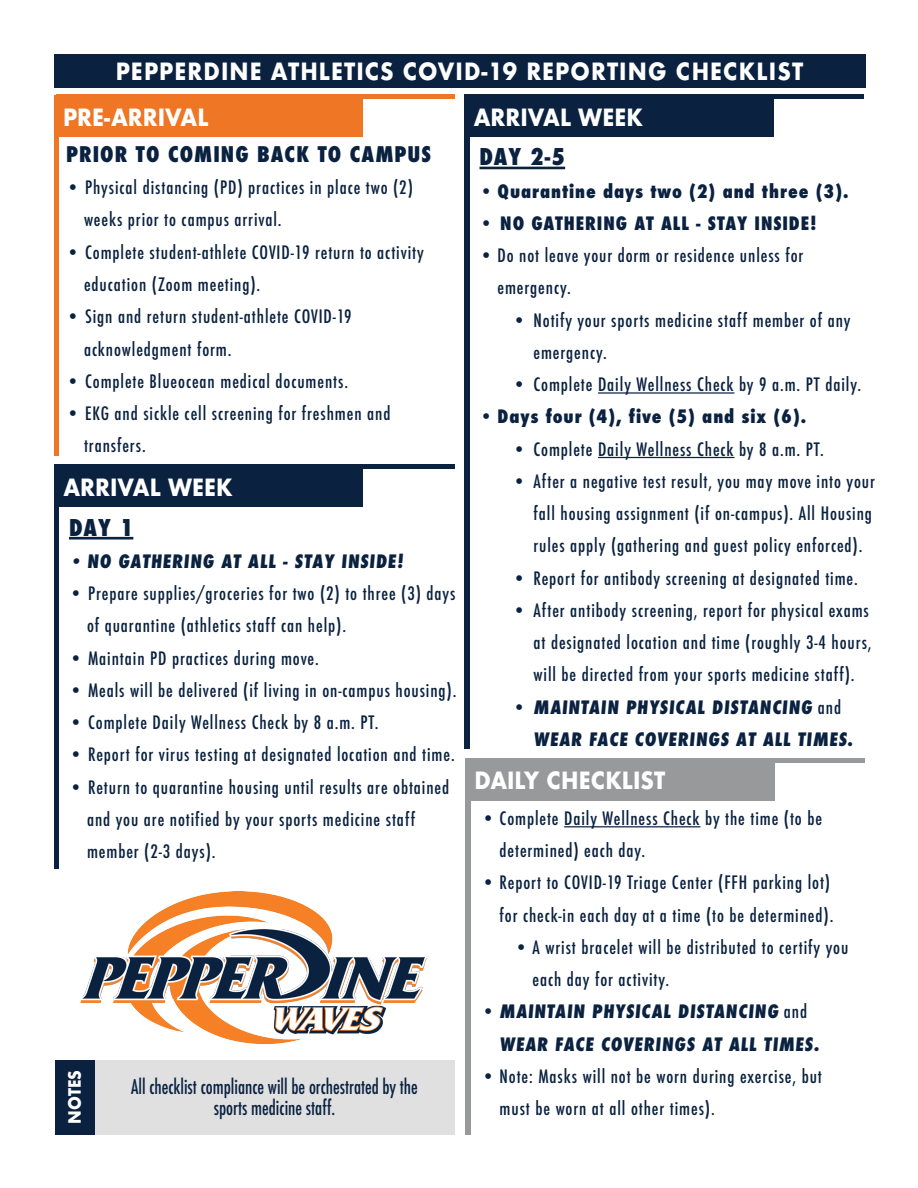
<style>
.page{position:relative;width:918px;height:1188px;background:#fff}
.page>*{position:absolute;margin:0;border:0;box-sizing:border-box;transform-origin:0 0}
.t1{font:700 23.1px "Futura";letter-spacing:.015em;color:#fff;scale:.91 1}
.t2{font:700 23.1px "Futura";letter-spacing:.05em;color:#fff;scale:.91 1}
.t3{font:800 condensed 22.5px "Futura";letter-spacing:.04em;color:#0a2240}
.t4{font:800 condensed 21px "Futura";letter-spacing:.05em;color:#0a2240}
.t5{font:500 condensed 19.8px/21.6px "Futura";color:#0a2240;text-align:center;scale:.91 1}
.t6{font:500 condensed 18px/32.2px "Futura";letter-spacing:.05em;color:#0a2240}
.t7{font:800 condensed 18px/32.2px "Futura";letter-spacing:.05em;color:#0a2240}
.t8{font:700 16.5px "Futura";color:#fff;scale:.91 1}
.s1{font-weight:500}
.s2{font-weight:800}
</style>
<div class="page">
<hr style="left:54px;top:95px;width:4px;height:361px;background:#ee7624">
<div style="left:56px;top:97px;width:307px;height:40px;background:#ee7624"></div>
<hr style="left:56px;top:95px;width:399px;height:4px;background:#ee7624">
<div style="left:54px;top:54px;width:811px;height:34px;background:#0a2240"></div>
<img style="left:80px;top:891px;width:347px;height:152px">
<hr style="left:69px;top:537px;width:64px;height:3px;background:#0a2240">
<hr style="left:55px;top:465px;width:4px;height:404px;background:#0a2240">
<div style="left:56px;top:467px;width:307px;height:40px;background:#0a2240"></div>
<hr style="left:56px;top:465px;width:399px;height:4px;background:#0a2240">
<hr style="left:564px;top:826px;width:136px;height:1px;background:#0a2240">
<div style="left:466px;top:758px;width:5px;height:376px;background:#97999b"></div>
<div style="left:467px;top:761px;width:307px;height:39px;background:#97999b"></div>
<hr style="left:466px;top:758px;width:399px;height:4px;background:#97999b">
<div style="left:94px;top:1060px;width:361px;height:74px;background:#e0e0e1"></div>
<div style="left:55px;top:1060px;width:39px;height:74px;background:#0a2240"></div>
<div style="left:465px;top:95px;width:5px;height:654px;background:#0a2240"></div>
<div style="left:466px;top:97px;width:307px;height:40px;background:#0a2240"></div>
<hr style="left:465px;top:95px;width:399px;height:4px;background:#0a2240">
<hr style="left:480px;top:167px;width:85px;height:2px;background:#0a2240">
<hr style="left:598px;top:392px;width:136px;height:2px;background:#0a2240">
<hr style="left:598px;top:457px;width:136px;height:1px;background:#0a2240">
<p class="t2" style="left:116px;top:54px;width:757px">PEPPERDINE ATHLETICS COVID-19 REPORTING CHECKLIST</p>
<p class="t1" style="left:63px;top:101px;width:161px">PRE-ARRIVAL</p>
<p class="t4" style="left:66px;top:140px;width:367px">PRIOR TO COMING BACK TO CAMPUS</p>
<p class="t6" style="left:84px;top:172px;width:330px;text-indent:-18px">• Physical distancing (PD) practices in place two (2) weeks prior to campus arrival.</p>
<p class="t6" style="left:84px;top:236px;width:341px;text-indent:-18px">• Complete student-athlete COVID-19 return to activity education (Zoom meeting).</p>
<p class="t6" style="left:84px;top:301px;width:269px;text-indent:-18px">• Sign and return student-athlete COVID-19 acknowledgment form.</p>
<p class="t6" style="left:66px;top:365px;width:284px">• Complete Blueocean medical documents.</p>
<p class="t6" style="left:84px;top:397px;width:308px;text-indent:-18px">• EKG and sickle cell screening for freshmen and transfers.</p>
<p class="t1" style="left:63px;top:470px;width:187px">ARRIVAL WEEK</p>
<p class="t3" style="left:69px;top:512px;width:66px">DAY 1</p>
<p class="t7" style="left:69px;top:545px;width:338px">• NO GATHERING AT ALL - STAY INSIDE!</p>
<p class="t6" style="left:87px;top:577px;width:370px;text-indent:-18px">• Prepare supplies/groceries for two (2) to three (3) days of quarantine (athletics staff can help).</p>
<p class="t6" style="left:69px;top:642px;width:251px">• Maintain PD practices during move.</p>
<p class="t6" style="left:69px;top:674px;width:389px">• Meals will be delivered (if living in on-campus housing).</p>
<p class="t6" style="left:69px;top:706px;width:311px">• Complete Daily Wellness Check by 8 a.m. PT.</p>
<p class="t6" style="left:69px;top:739px;width:387px">• Report for virus testing at designated location and time.</p>
<p class="t6" style="left:87px;top:771px;width:364px;text-indent:-18px">• Return to quarantine housing until results are obtained and you are notified by your sports medicine staff member (2-3 days).</p>
<p class="t8" style="left:63px;top:1124px;width:61px;rotate:-90deg">NOTES</p>
<p class="t5" style="left:131px;top:1076px;width:317px">All checklist compliance will be orchestrated by the sports medicine staff.</p>
<p class="t1" style="left:474px;top:101px;width:187px">ARRIVAL WEEK</p>
<p class="t3" style="left:480px;top:142px;width:87px">DAY 2-5</p>
<p class="t7" style="left:480px;top:175px;width:370px">• Quarantine days two (2) and three (3).</p>
<p class="t7" style="left:480px;top:207px;width:339px">• NO GATHERING AT ALL - STAY INSIDE!</p>
<p class="t6" style="left:498px;top:239px;width:307px;text-indent:-18px">• Do not leave your dorm or residence unless for emergency.</p>
<p class="t6" style="left:534px;top:304px;width:318px;text-indent:-21px">• Notify your sports medicine staff member of any emergency.</p>
<p class="t6" style="left:513px;top:368px;width:350px">• Complete Daily Wellness Check by 9 a.m. PT daily.</p>
<p class="t7" style="left:480px;top:401px;width:328px">• Days four (4), five (5) and six (6).</p>
<p class="t6" style="left:513px;top:433px;width:313px">• Complete Daily Wellness Check by 8 a.m. PT.</p>
<p class="t6" style="left:534px;top:465px;width:343px;text-indent:-21px">• After a negative test result, you may move into your fall housing assignment (if on-campus). All Housing rules apply (gathering and guest policy enforced).</p>
<p class="t6" style="left:513px;top:562px;width:347px">• Report for antibody screening at designated time.</p>
<p class="t6" style="left:534px;top:594px;width:340px;text-indent:-21px">• After antibody screening, report for physical exams at designated location and time (roughly 3-4 hours, will be directed from your sports medicine staff).</p>
<p class="t7" style="left:534px;top:691px;width:321px;text-indent:-21px"><span class="s1">•</span> MAINTAIN PHYSICAL DISTANCING <span class="s1">and<br></span>WEAR FACE COVERINGS AT ALL TIMES.</p>
<p class="t1" style="left:475px;top:764px;width:211px">DAILY CHECKLIST</p>
<p class="t6" style="left:500px;top:802px;width:324px;text-indent:-18px"><span class="s2">•</span> Complete Daily Wellness Check by the time (to be determined) each day.</p>
<p class="t6" style="left:482px;top:867px;width:353px;text-align:right"><span class="s2">•</span> Report to COVID-19 Triage Center (FFH parking lot) for check-in each day at a time (to be determined).</p>
<p class="t6" style="left:533px;top:931px;width:317px;text-indent:-18px">• A wrist bracelet will be distributed to certify you each day for activity.</p>
<p class="t7" style="left:500px;top:996px;width:323px;text-indent:-18px"><span class="s1">•</span> MAINTAIN PHYSICAL DISTANCING <span class="s1">and<br></span>WEAR FACE COVERINGS AT ALL TIMES.</p>
<p class="t6" style="left:500px;top:1060px;width:324px;text-indent:-18px">• Note: Masks will not be worn during exercise, but must be worn at all other times).</p>
</div>
